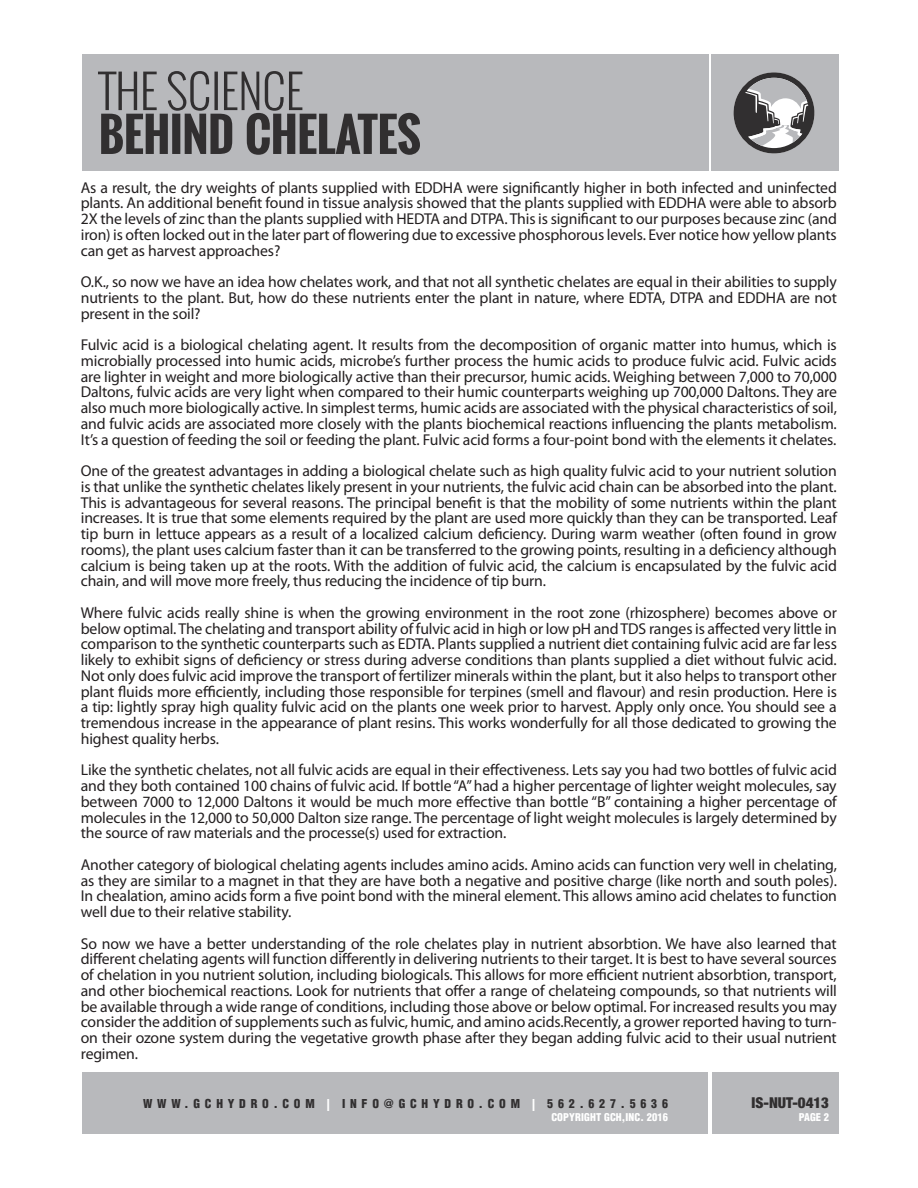
<style>
.page{position:relative;width:918px;height:1188px;background:#fff}
.page>*{position:absolute;margin:0;border:0;box-sizing:border-box;transform-origin:0 0}
.main_text{font:15.75px/15.8px "Myriad Pro";letter-spacing:-.01em;color:#231f20;text-align:justify}
.Paragraph_Style_2{font:900 condensed 15px "Helvetica Neue";color:#312f30}
.t1{font:900 condensed 12px "Helvetica";letter-spacing:.4em;color:#312f30}
.Paragraph_Style_2-2{font:900 condensed 10.5px "Helvetica";letter-spacing:.01em;color:#fff}
.s1{color:#fff}
</style>
<div class="page">
<div style="left:82px;top:55px;width:627px;height:116px;background:#b8b9bc"></div>
<div style="left:711px;top:55px;width:127px;height:116px;background:#b8b9bc"></div>
<svg style="left:733px;top:72px;width:82px;height:81px"></svg>
<svg style="left:98px;top:71px;width:322px;height:84px"></svg>
<div style="left:713px;top:1073px;width:126px;height:61px;background:#b8b9bc"></div>
<div style="left:82px;top:1073px;width:626px;height:61px;background:#b8b9bc"></div>
<p class="main_text" style="left:81px;top:180px;width:758px">As a result, the dry weights of plants supplied with EDDHA were significantly higher in both infected and uninfected plants. An additional benefit found in tissue analysis showed that the plants supplied with EDDHA were able to absorb 2X the levels of zinc than the plants supplied with HEDTA and DTPA. This is significant to our purposes because zinc (and iron) is often locked out in the later part of flowering due to excessive phosphorous levels. Ever notice how yellow plants can get as harvest approaches?</p>
<p class="main_text" style="left:81px;top:274px;width:758px">O.K., so now we have an idea how chelates work, and that not all synthetic chelates are equal in their abilities to supply nutrients to the plant. But, how do these nutrients enter the plant in nature, where EDTA, DTPA and EDDHA are not present in the soil?</p>
<p class="main_text" style="left:81px;top:337px;width:758px">Fulvic acid is a biological chelating agent. It results from the decomposition of organic matter into humus, which is microbially processed into humic acids, microbe’s further process the humic acids to produce fulvic acid. Fulvic acids are lighter in weight and more biologically active than their precursor, humic acids. Weighing between 7,000 to 70,000<br>Daltons, fulvic acids are very light when compared to their humic counterparts weighing up 700,000 Daltons. They are also much more biologically active. In simplest terms, humic acids are associated with the physical characteristics of soil, and fulvic acids are associated more closely with the plants biochemical reactions influencing the plants metabolism.<br>It’s a question of feeding the soil or feeding the plant. Fulvic acid forms a four-point bond with the elements it chelates.</p>
<p class="main_text" style="left:81px;top:463px;width:758px">One of the greatest advantages in adding a biological chelate such as high quality fulvic acid to your nutrient solution is that unlike the synthetic chelates likely present in your nutrients, the fulvic acid chain can be absorbed into the plant.<br>This is advantageous for several reasons. The principal benefit is that the mobility of some nutrients within the plant increases. It is true that some elements required by the plant are used more quickly than they can be transported. Leaf tip burn in lettuce appears as a result of a localized calcium deficiency. During warm weather (often found in grow rooms), the plant uses calcium faster than it can be transferred to the growing points, resulting in a deficiency although calcium is being taken up at the roots. With the addition of fulvic acid, the calcium is encapsulated by the fulvic acid chain, and will move more freely, thus reducing the incidence of tip burn.</p>
<p class="main_text" style="left:81px;top:605px;width:758px">Where fulvic acids really shine is when the growing environment in the root zone (rhizosphere) becomes above or below optimal. The chelating and transport ability of fulvic acid in high or low pH and TDS ranges is affected very little in comparison to the synthetic counterparts such as EDTA. Plants supplied a nutrient diet containing fulvic acid are far less likely to exhibit signs of deficiency or stress during adverse conditions than plants supplied a diet without fulvic acid.<br>Not only does fulvic acid improve the transport of fertilizer minerals within the plant, but it also helps to transport other plant fluids more efficiently, including those responsible for terpines (smell and flavour) and resin production. Here is a tip: lightly spray high quality fulvic acid on the plants one week prior to harvest. Apply only once. You should see a tremendous increase in the appearance of plant resins. This works wonderfully for all those dedicated to growing the highest quality herbs.</p>
<p class="main_text" style="left:81px;top:763px;width:758px">Like the synthetic chelates, not all fulvic acids are equal in their effectiveness. Lets say you had two bottles of fulvic acid and they both contained 100 chains of fulvic acid. If bottle “A” had a higher percentage of lighter weight molecules, say between 7000 to 12,000 Daltons it would be much more effective than bottle “B” containing a higher percentage of molecules in the 12,000 to 50,000 Dalton size range. The percentage of light weight molecules is largely determined by the source of raw materials and the processe(s) used for extraction.</p>
<p class="main_text" style="left:81px;top:857px;width:758px">Another category of biological chelating agents includes amino acids. Amino acids can function very well in chelating, as they are similar to a magnet in that they are have both a negative and positive charge (like north and south poles).<br>In chealation, amino acids form a five point bond with the mineral element. This allows amino acid chelates to function well due to their relative stability.</p>
<p class="main_text" style="left:81px;top:936px;width:758px">So now we have a better understanding of the role chelates play in nutrient absorbtion. We have also learned that different chelating agents will function differently in delivering nutrients to their target. It is best to have several sources of chelation in you nutrient solution, including biologicals. This allows for more efficient nutrient absorbtion, transport, and other biochemical reactions. Look for nutrients that offer a range of chelateing compounds, so that nutrients will be available through a wide range of conditions, including those above or below optimal. For increased results you may consider the addition of supplements such as fulvic, humic, and amino acids.Recently, a grower reported having to turn&shy;on their ozone system during the vegetative growth phase after they began adding fulvic acid to their usual nutrient regimen.</p>
<p class="t1" style="left:143px;top:1096px;width:526px">WWW.GCHYDRO.COM <span class="s1">|</span> INFO@GCHYDRO.COM <span class="s1">|</span> 562.627.5636</p>
<p class="Paragraph_Style_2-2" style="left:551px;top:1111px;width:118px">COPYRIGHT GCH,INC. 2016</p>
<p class="Paragraph_Style_2" style="left:752px;top:1093px;width:79px">IS-NUT-0413</p>
<p class="Paragraph_Style_2-2" style="left:799px;top:1111px;width:32px">PAGE 2</p>
</div>
